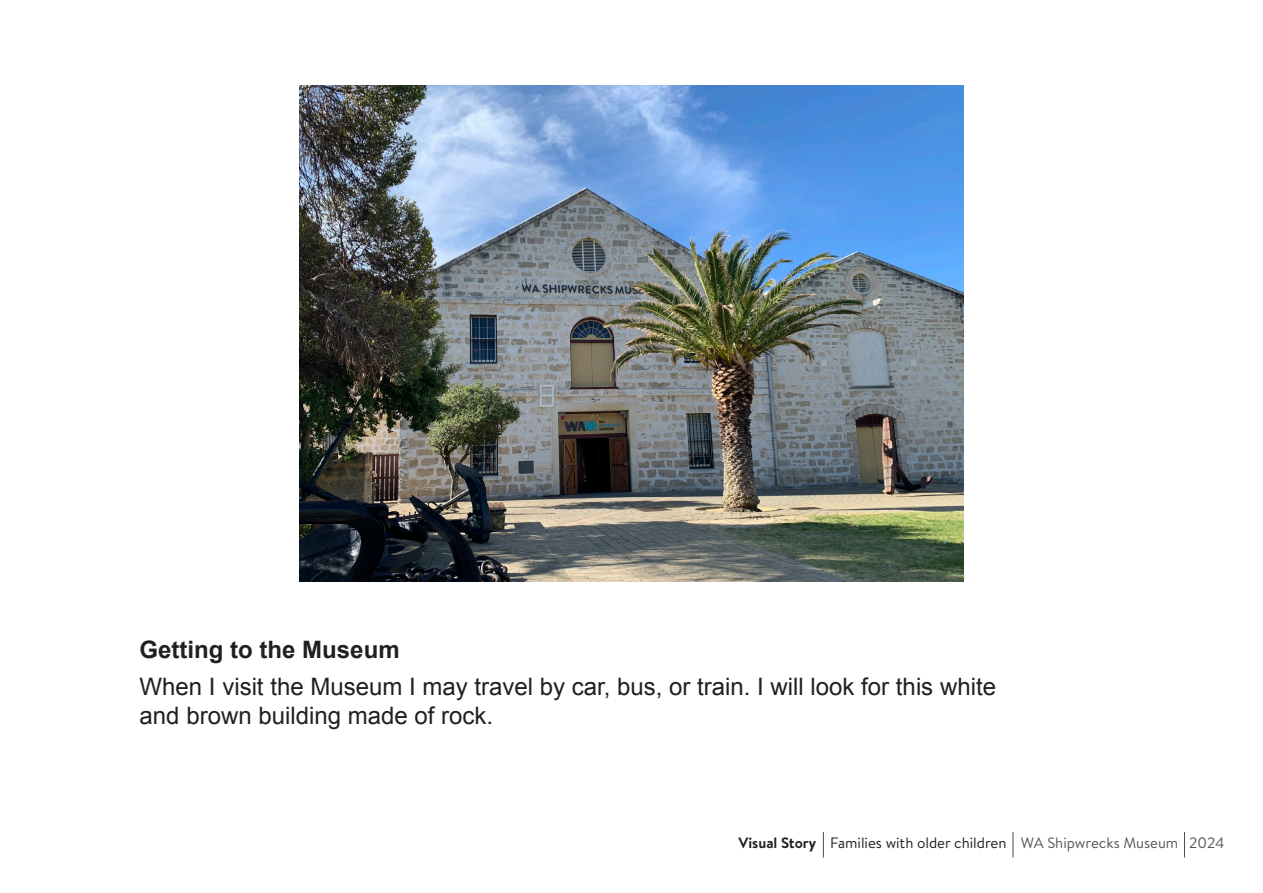
<style>
.page{position:relative;width:1263px;height:893px;background:#fff}
.page>*{position:absolute;margin:0;border:0;box-sizing:border-box;transform-origin:0 0}
.t1{font:24px/28.8px "Arial";color:#231f20}
.t2{font:700 24px "Arial";color:#231f20}
.t3{font:15px "Brandon Text";color:#231f20}
.s1{font-weight:700}
.s2{color:#57585a}
</style>
<div class="page">
<svg style="left:823px;top:832px;width:1px;height:26px"></svg>
<svg style="left:1013px;top:832px;width:1px;height:26px"></svg>
<svg style="left:1184px;top:832px;width:1px;height:26px"></svg>
<img style="left:300px;top:85px;width:663px;height:496px">
<p class="t2" style="left:140px;top:634px;width:262px">Getting to the Museum</p>
<p class="t1" style="left:140px;top:673px;width:858px">When I visit the Museum I may travel by car, bus, or train. I will look for this white and brown building made of rock.</p>
<p class="t3" style="left:738px;top:833px;width:488px"><span class="s1">Visual Story</span> Families with older children <span class="s2">WA Shipwrecks Museum 2024</span></p>
</div>
